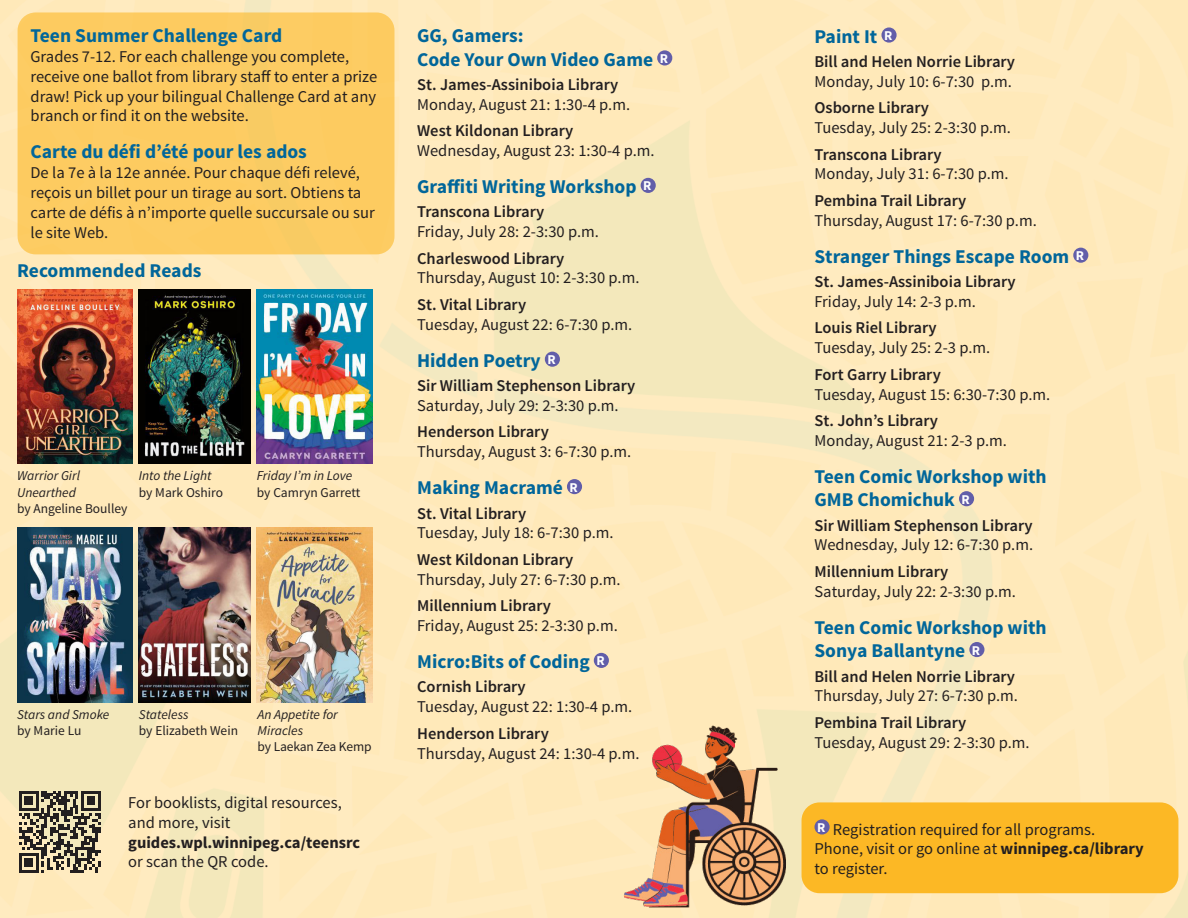
<style>
.page{position:relative;width:1188px;height:918px;background:#fff}
.page>*{position:absolute;margin:0;border:0;box-sizing:border-box;transform-origin:0 0}
.Program_Name{font:700 19.5px/23.4px "Source Sans Pro";color:#01669a}
.Program_Name_for_Des{font:700 19.5px "Source Sans Pro";color:#01669a}
.Date___Time{font:16.5px/19.8px "Source Sans Pro";color:#231f20}
.Branch{font:600 16.5px "Source Sans Pro";color:#231f20}
.Program_Description{font:16.5px/19.8px "Source Sans Pro";color:#231f20}
.t1{font:italic 13.5px/16.2px "Source Sans Pro";color:#231f20}
.t2{font:13.5px/16.2px "Source Sans Pro";color:#231f20}
.Date{font:700 13.5px "Source Sans Pro";color:#fff}
.s1{font-style:normal}
.s2{font-style:italic}
.s3{font-weight:700}
</style>
<div class="page">
<img style="left:0;top:0;width:1188px;height:918px">
<div style="left:802px;top:802px;width:376px;height:91px;background:#fcb825;border-radius:18px"></div>
<div style="left:18px;top:12px;width:376px;height:242px;background:#fdcb61;border-radius:18px"></div>
<svg style="left:19px;top:791px;width:82px;height:82px;background:#867d69"></svg>
<img style="left:257px;top:527px;width:115px;height:175px">
<img style="left:138px;top:527px;width:113px;height:175px">
<img style="left:17px;top:527px;width:115px;height:175px">
<div style="left:881px;top:27px;width:16px;height:16px;background:#625ea9;border-radius:50%"></div>
<div style="left:1073px;top:248px;width:15px;height:15px;background:#625ea9;border-radius:50%"></div>
<div style="left:959px;top:491px;width:15px;height:15px;background:#625ea9;border-radius:50%"></div>
<div style="left:969px;top:642px;width:15px;height:15px;background:#625ea9;border-radius:50%"></div>
<div style="left:814px;top:819px;width:16px;height:16px;background:#625ea9;border-radius:50%"></div>
<div style="left:657px;top:50px;width:15px;height:16px;background:#625ea9;border-radius:50%"></div>
<div style="left:641px;top:178px;width:15px;height:15px;background:#625ea9;border-radius:50%"></div>
<div style="left:545px;top:352px;width:15px;height:15px;background:#625ea9;border-radius:50%"></div>
<div style="left:567px;top:479px;width:15px;height:15px;background:#625ea9;border-radius:50%"></div>
<div style="left:594px;top:653px;width:15px;height:15px;background:#625ea9;border-radius:50%"></div>
<img style="left:582px;top:712px;width:210px;height:206px">
<img style="left:257px;top:289px;width:115px;height:175px">
<img style="left:138px;top:289px;width:113px;height:175px">
<img style="left:17px;top:289px;width:115px;height:175px">
<p class="Program_Name_for_Des" style="left:31px;top:23px;width:253px">Teen Summer Challenge Card</p>
<p class="Date___Time" style="left:31px;top:47px;width:348px">Grades 7-12. For each challenge you complete, receive one ballot from library staff to enter a prize draw! Pick up your bilingual Challenge Card at any branch or find it on the website.</p>
<p class="Program_Name_for_Des" style="left:31px;top:139px;width:278px">Carte du défi d’été pour les ados</p>
<p class="Date___Time" style="left:31px;top:163px;width:346px">De la 7e à la 12e année. Pour chaque défi relevé, reçois un billet pour un tirage au sort. Obtiens ta carte de défis à n’importe quelle succursale ou sur le site Web.</p>
<p class="Program_Name" style="left:17px;top:260px;width:186px">Recommended Reads</p>
<p class="t1" style="left:17px;top:468px;width:112px">Warrior Girl<br>Unearthed<br><span class="s1">by Angeline Boulley</span></p>
<p class="t1" style="left:139px;top:468px;width:86px">Into the Light <span class="s1">by Mark Oshiro</span></p>
<p class="t1" style="left:257px;top:468px;width:105px">Friday I’m in Love <span class="s1">by Camryn Garrett</span></p>
<p class="t1" style="left:17px;top:706px;width:94px">Stars and Smoke <span class="s1">by Marie Lu</span></p>
<p class="t2" style="left:139px;top:706px;width:101px"><span class="s2">Stateless<br></span>by Elizabeth Wein</p>
<p class="t1" style="left:258px;top:706px;width:115px">An Appetite for<br>Miracles<br><span class="s1">by Laekan Zea Kemp</span></p>
<p class="Program_Description" style="left:128px;top:793px;width:234px">For booklists, digital resources, and more, visit <span class="s3">guides.wpl.winnipeg.ca/teensrc </span>or scan the QR code.</p>
<p class="Program_Name" style="left:417px;top:25px;width:237px">GG, Gamers:<br>Code Your Own Video Game</p>
<p class="Date" style="left:660px;top:50px;width:10px">R</p>
<p class="Branch" style="left:417px;top:74px;width:203px">St. James-Assiniboia Library</p>
<p class="Date___Time" style="left:417px;top:95px;width:215px">Monday, August 21: 1:30-4 p.m.</p>
<p class="Branch" style="left:417px;top:120px;width:158px">West Kildonan Library</p>
<p class="Date___Time" style="left:417px;top:141px;width:239px">Wednesday, August 23: 1:30-4 p.m.</p>
<p class="Program_Name" style="left:417px;top:175px;width:221px">Graffiti Writing Workshop</p>
<p class="Date" style="left:643px;top:177px;width:10px">R</p>
<p class="Branch" style="left:417px;top:201px;width:129px">Transcona Library</p>
<p class="Date___Time" style="left:417px;top:222px;width:183px">Friday, July 28: 2-3:30 p.m.</p>
<p class="Branch" style="left:417px;top:248px;width:149px">Charleswood Library</p>
<p class="Date___Time" style="left:417px;top:268px;width:224px">Thursday, August 10: 2-3:30 p.m.</p>
<p class="Branch" style="left:417px;top:294px;width:110px">St. Vital Library</p>
<p class="Date___Time" style="left:417px;top:315px;width:217px">Tuesday, August 22: 6-7:30 p.m.</p>
<p class="Program_Name" style="left:417px;top:349px;width:125px">Hidden Poetry</p>
<p class="Date" style="left:547px;top:351px;width:10px">R</p>
<p class="Branch" style="left:417px;top:375px;width:220px">Sir William Stephenson Library</p>
<p class="Date___Time" style="left:417px;top:396px;width:203px">Saturday, July 29: 2-3:30 p.m.</p>
<p class="Branch" style="left:417px;top:422px;width:133px">Henderson Library</p>
<p class="Date___Time" style="left:417px;top:442px;width:216px">Thursday, August 3: 6-7:30 p.m.</p>
<p class="Program_Name" style="left:417px;top:477px;width:147px">Making Macramé</p>
<p class="Date" style="left:570px;top:479px;width:10px">R</p>
<p class="Branch" style="left:417px;top:503px;width:110px">St. Vital Library</p>
<p class="Date___Time" style="left:417px;top:523px;width:198px">Tuesday, July 18: 6-7:30 p.m.</p>
<p class="Branch" style="left:417px;top:549px;width:158px">West Kildonan Library</p>
<p class="Date___Time" style="left:417px;top:570px;width:205px">Thursday, July 27: 6-7:30 p.m.</p>
<p class="Branch" style="left:417px;top:595px;width:135px">Millennium Library</p>
<p class="Date___Time" style="left:417px;top:616px;width:202px">Friday, August 25: 2-3:30 p.m.</p>
<p class="Program_Name" style="left:417px;top:651px;width:174px">Micro:Bits of Coding</p>
<p class="Date" style="left:596px;top:652px;width:10px">R</p>
<p class="Branch" style="left:417px;top:676px;width:110px">Cornish Library</p>
<p class="Date___Time" style="left:417px;top:697px;width:217px">Tuesday, August 22: 1:30-4 p.m.</p>
<p class="Branch" style="left:417px;top:723px;width:133px">Henderson Library</p>
<p class="Date___Time" style="left:417px;top:743px;width:224px">Thursday, August 24: 1:30-4 p.m.</p>
<p class="Program_Name" style="left:814px;top:25px;width:64px">Paint It</p>
<p class="Date" style="left:884px;top:27px;width:10px">R</p>
<p class="Branch" style="left:814px;top:51px;width:202px">Bill and Helen Norrie Library</p>
<p class="Date___Time" style="left:814px;top:72px;width:199px">Monday, July 10: 6-7:30 p.m.</p>
<p class="Branch" style="left:814px;top:97px;width:116px">Osborne Library</p>
<p class="Date___Time" style="left:814px;top:118px;width:198px">Tuesday, July 25: 2-3:30 p.m.</p>
<p class="Branch" style="left:814px;top:144px;width:129px">Transcona Library</p>
<p class="Date___Time" style="left:814px;top:164px;width:196px">Monday, July 31: 6-7:30 p.m.</p>
<p class="Branch" style="left:814px;top:190px;width:153px">Pembina Trail Library</p>
<p class="Date___Time" style="left:814px;top:211px;width:224px">Thursday, August 17: 6-7:30 p.m.</p>
<p class="Program_Name" style="left:814px;top:245px;width:256px">Stranger Things Escape Room</p>
<p class="Date" style="left:1076px;top:247px;width:10px">R</p>
<p class="Branch" style="left:814px;top:271px;width:203px">St. James-Assiniboia Library</p>
<p class="Date___Time" style="left:814px;top:292px;width:163px">Friday, July 14: 2-3 p.m.</p>
<p class="Branch" style="left:814px;top:318px;width:124px">Louis Riel Library</p>
<p class="Date___Time" style="left:814px;top:338px;width:177px">Tuesday, July 25: 2-3 p.m.</p>
<p class="Branch" style="left:814px;top:364px;width:128px">Fort Garry Library</p>
<p class="Date___Time" style="left:814px;top:385px;width:237px">Tuesday, August 15: 6:30-7:30 p.m.</p>
<p class="Branch" style="left:814px;top:410px;width:125px">St. John’s Library</p>
<p class="Date___Time" style="left:814px;top:431px;width:194px">Monday, August 21: 2-3 p.m.</p>
<p class="Program_Name" style="left:814px;top:465px;width:234px">Teen Comic Workshop with<br>GMB Chomichuk</p>
<p class="Date" style="left:962px;top:491px;width:10px">R</p>
<p class="Branch" style="left:814px;top:515px;width:220px">Sir William Stephenson Library</p>
<p class="Date___Time" style="left:814px;top:535px;width:220px">Wednesday, July 12: 6-7:30 p.m.</p>
<p class="Branch" style="left:814px;top:561px;width:135px">Millennium Library</p>
<p class="Date___Time" style="left:814px;top:582px;width:203px">Saturday, July 22: 2-3:30 p.m.</p>
<p class="Program_Name" style="left:814px;top:616px;width:234px">Teen Comic Workshop with<br>Sonya Ballantyne</p>
<p class="Date" style="left:972px;top:641px;width:10px">R</p>
<p class="Branch" style="left:814px;top:666px;width:202px">Bill and Helen Norrie Library</p>
<p class="Date___Time" style="left:814px;top:686px;width:205px">Thursday, July 27: 6-7:30 p.m.</p>
<p class="Branch" style="left:814px;top:712px;width:153px">Pembina Trail Library</p>
<p class="Date___Time" style="left:814px;top:733px;width:217px">Tuesday, August 29: 2-3:30 p.m.</p>
<p class="Date___Time" style="left:814px;top:819px;width:331px;text-indent:18px">Registration required for all programs.<br>Phone, visit or go online at <span class="s3">winnipeg.ca/library </span>to register.</p>
<p class="Date" style="left:817px;top:819px;width:10px">R</p>
</div>
